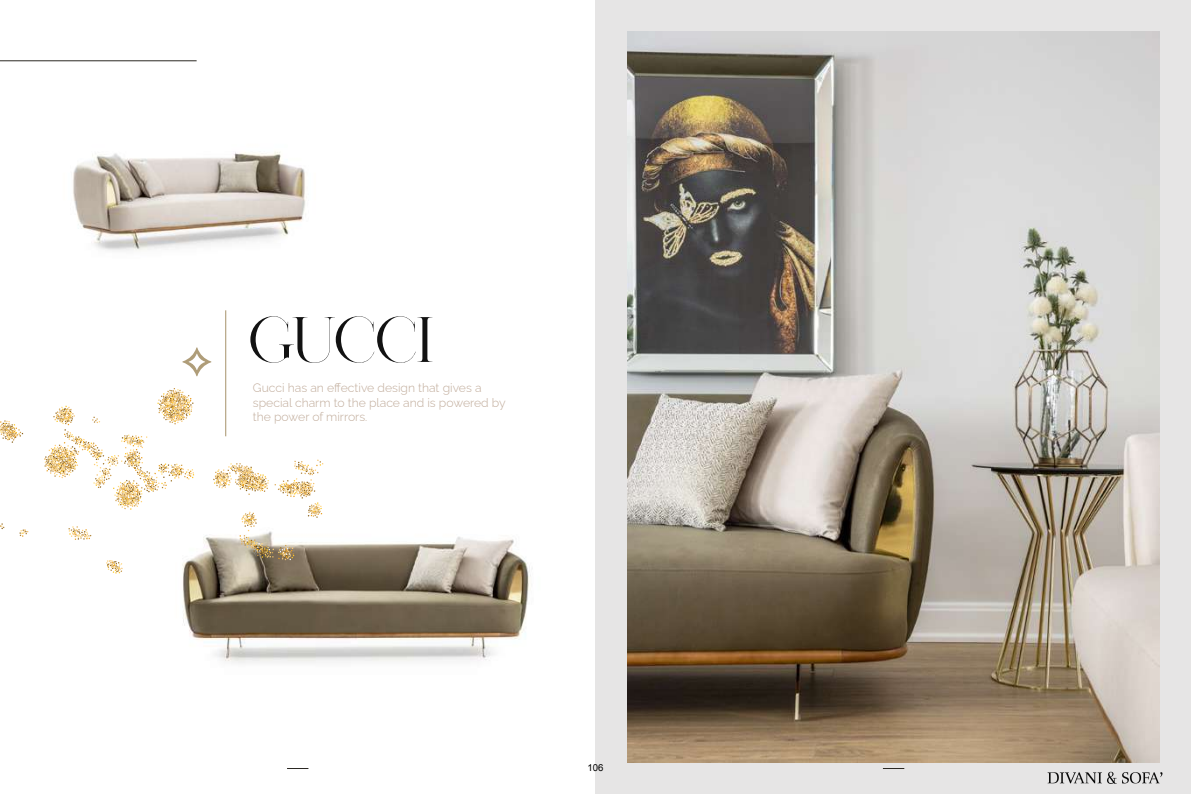
<style>
.page{position:relative;width:1191px;height:794px;background:#fff}
.page>*{position:absolute;margin:0;border:0;box-sizing:border-box;transform-origin:0 0}
.t1{font:64.14px "Nomark";letter-spacing:-.02em;color:#121212}
.t2{font:300 12.25px/14.6px "Raleway";color:#c0ab9a}
.t3{font:9.62px "Arial";color:#000}
</style>
<div class="page">
<svg style="left:287px;top:768px;width:21px;height:1px"></svg>
<img style="left:182px;top:474px;width:349px;height:189px">
<svg style="left:0;top:523px;width:4px;height:6px"></svg>
<svg style="left:20px;top:529px;width:8px;height:8px"></svg>
<svg style="left:106px;top:560px;width:17px;height:14px"></svg>
<svg style="left:69px;top:526px;width:22px;height:14px"></svg>
<svg style="left:0;top:420px;width:23px;height:23px"></svg>
<svg style="left:213px;top:459px;width:110px;height:101px"></svg>
<svg style="left:44px;top:388px;width:150px;height:122px"></svg>
<hr style="left:225px;top:310px;width:1px;height:126px;background:#af9d79">
<svg style="left:182px;top:347px;width:29px;height:29px"></svg>
<hr style="left:0;top:60px;width:197px;height:1px;background:#2b2823">
<img style="left:73px;top:151px;width:233px;height:100px">
<div style="left:595px;top:0;width:596px;height:794px;background:#e6e5e5"></div>
<img style="left:627px;top:32px;width:532px;height:730px">
<img style="left:1047px;top:771px;width:116px;height:13px">
<h1 class="t1" style="left:249px;top:299px;width:186px">GUCCI</h1>
<p class="t2" style="left:253px;top:379px;width:254px">Gucci has an effective design that gives a special charm to the place and is powered by the power of mirrors.</p>
<p class="t3" style="left:587px;top:761px;width:18px">106</p>
</div>
